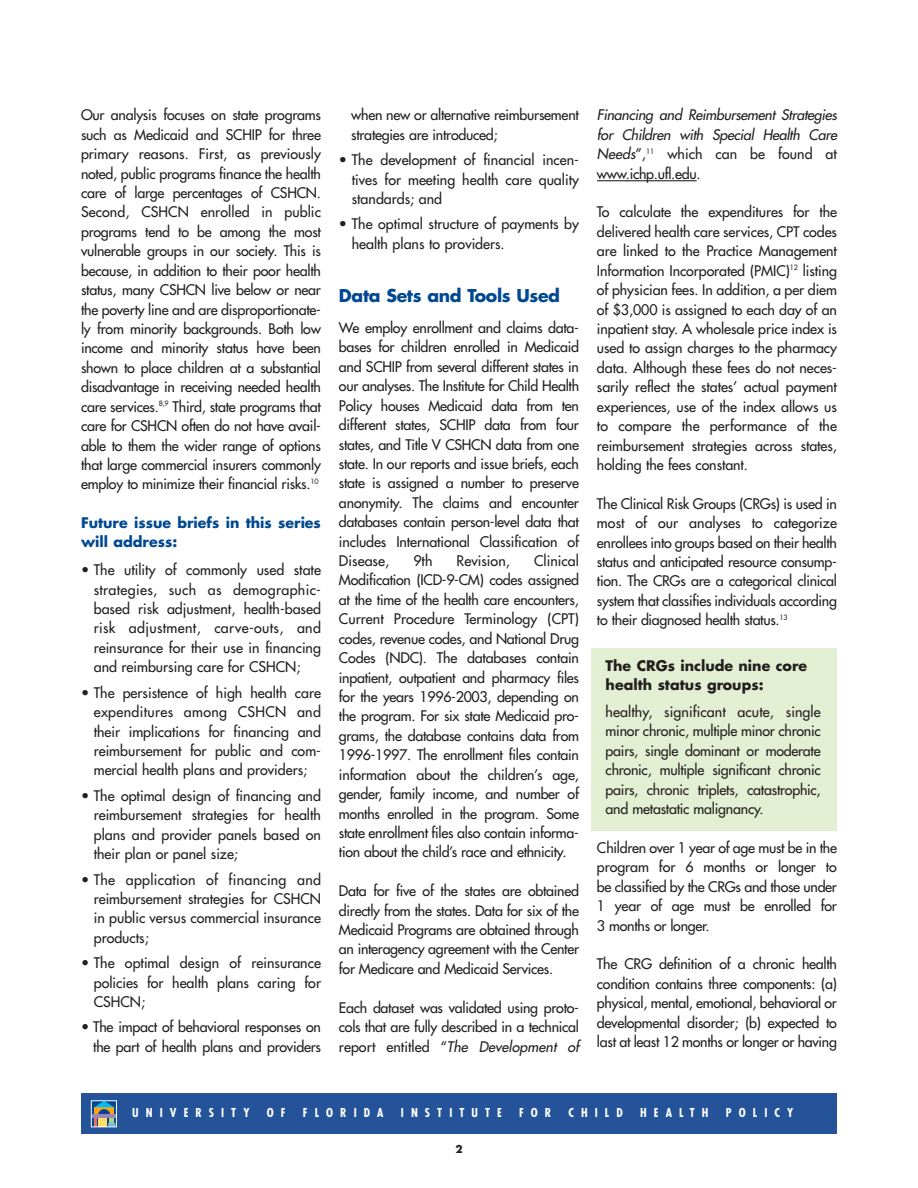
<style>
.page{position:relative;width:918px;height:1188px;background:#fff}
.page>*{position:absolute;margin:0;border:0;box-sizing:border-box;transform-origin:0 0}
.t1{font:700 17.25px "Futura";letter-spacing:-.02em;color:#014892}
.t2{font:14.25px/19.4px "Futura";letter-spacing:-.015em;color:#231f20;text-align:justify}
.t3{font:italic 14.25px/19.4px "Futura";color:#231f20}
.t4{font:700 14.25px/19px "Futura";color:#014892}
.t5{font:700 14.25px/18.8px "Futura";color:#231f20}
.t6{font:14.25px "Futura";letter-spacing:.005em;color:#231f20}
.t7{font:700 condensed 12px "Futura";letter-spacing:.59em;color:#fff}
.t8{font:700 10.5px "Futura";color:#231f20}
.s1{font-style:italic}
.s2{font-style:normal}
</style>
<div class="page">
<div style="left:592px;top:648px;width:245px;height:182px;background:#e3efd2"></div>
<hr style="left:597px;top:180px;width:30px;height:1px;background:#231f20">
<hr style="left:626px;top:180px;width:71px;height:1px;background:#231f20">
<div style="left:81px;top:1094px;width:756px;height:40px;background:#245399"></div>
<div style="left:91px;top:1101px;width:25px;height:26px;background:#014892"></div>
<svg style="left:94px;top:1102px;width:21px;height:23px"></svg>
<div style="left:99px;top:1119px;width:8px;height:8px;background:#ffdf69"></div>
<hr style="left:92px;top:1114px;width:23px;height:4px;background:#9d85bb">
<div style="left:91px;top:1100px;width:26px;height:27px;border:1px solid #fff"></div>
<p class="t2" style="left:81px;top:106px;width:241px">Our analysis focuses on state programs such as Medicaid and SCHIP for three primary reasons. First, as previously noted, public programs finance the health care of large percentages of CSHCN.<br>Second, CSHCN enrolled in public programs tend to be among the most vulnerable groups in our society. This is because, in addition to their poor health status, many CSHCN live below or near the poverty line and are disproportionate&shy;ly from minority backgrounds. Both low income and minority status have been shown to place children at a substantial disadvantage in receiving needed health care services.<sup>8,9</sup> Third, state programs that care for CSHCN often do not have avail&shy;able to them the wider range of options that large commercial insurers commonly employ to minimize their financial risks.<sup>10</sup></p>
<p class="t4" style="left:81px;top:514px;width:241px">Future issue briefs in this series will address:</p>
<p class="t2" style="left:94px;top:561px;width:229px;text-indent:-13px">• The utility of commonly used state strategies, such as demographic&shy;based risk adjustment, health-based risk adjustment, carve-outs, and reinsurance for their use in financing and reimbursing care for CSHCN;</p>
<p class="t2" style="left:94px;top:684px;width:229px;text-indent:-13px">• The persistence of high health care expenditures among CSHCN and their implications for financing and reimbursement for public and com&shy;mercial health plans and providers;</p>
<p class="t2" style="left:94px;top:787px;width:229px;text-indent:-13px">• The optimal design of financing and reimbursement strategies for health plans and provider panels based on their plan or panel size;</p>
<p class="t2" style="left:94px;top:871px;width:229px;text-indent:-13px">• The application of financing and reimbursement strategies for CSHCN in public versus commercial insurance products;</p>
<p class="t2" style="left:94px;top:954px;width:229px;text-indent:-13px">• The optimal design of reinsurance policies for health plans caring for CSHCN;</p>
<p class="t2" style="left:81px;top:1019px;width:241px;text-align:right">• The impact of behavioral responses on the part of health plans and providers</p>
<p class="t2" style="left:351px;top:106px;width:229px">when new or alternative reimbursement strategies are introduced;</p>
<p class="t2" style="left:352px;top:151px;width:229px;text-indent:-13px">• The development of financial incen&shy;tives for meeting health care quality standards; and</p>
<p class="t2" style="left:352px;top:216px;width:229px;text-indent:-13px">• The optimal structure of payments by health plans to providers.</p>
<p class="t1" style="left:339px;top:287px;width:223px">Data Sets and Tools Used</p>
<p class="t2" style="left:339px;top:319px;width:242px">We employ enrollment and claims data&shy;bases for children enrolled in Medicaid and SCHIP from several different states in our analyses. The Institute for Child Health Policy houses Medicaid data from ten different states, SCHIP data from four states, and Title V CSHCN data from one state. In our reports and issue briefs, each state is assigned a number to preserve anonymity. The claims and encounter databases contain person-level data that includes International Classification of Disease,</p>
<p class="t2" style="left:339px;top:552px;width:242px;text-indent:195px">Clinical Modification (ICD-9-CM) codes assigned at the time of the health care encounters, Current Procedure Terminology (CPT) codes, revenue codes, and National Drug Codes (NDC). The databases contain inpatient, outpatient and pharmacy files for the years 1996-2003, depending on the program. For six state Medicaid pro&shy;grams, the database contains data from 1996-1997. The enrollment files contain information about the children’s age, gender, family income, and number of months enrolled in the program. Some state enrollment files also contain informa&shy;tion about the child’s race and ethnicity.</p>
<p class="t2" style="left:339px;top:882px;width:242px">Data for five of the states are obtained directly from the states. Data for six of the Medicaid Programs are obtained through an interagency agreement with the Center for Medicare and Medicaid Services.</p>
<p class="t2" style="left:339px;top:999px;width:242px">Each dataset was validated using proto&shy;cols that are fully described in a technical report entitled “<span class="s1">The Development of</span></p>
<p class="t2" style="left:413px;top:552px;width:21px">9th</p>
<p class="t6" style="left:457px;top:554px;width:55px">Revision,</p>
<p class="t3" style="left:597px;top:106px;width:244px">Financing and Reimbursement Strategies for Children with Special Health Care<br>Needs<span class="s2">”,</span><sup>11</sup> <span class="s2">which can be found at www.ichp.ufl.edu.</span></p>
<p class="t2" style="left:597px;top:204px;width:242px">To calculate the expenditures for the delivered health care services, CPT codes are linked to the Practice Management Information Incorporated (PMIC)<sup>12</sup> listing of physician fees. In addition, a per diem of $3,000 is assigned to each day of an inpatient stay. A wholesale price index is used to assign charges to the pharmacy data. Although these fees do not neces&shy;sarily reflect the states’ actual payment experiences, use of the index allows us to compare the performance of the reimbursement strategies across states, holding the fees constant.</p>
<p class="t2" style="left:597px;top:495px;width:242px">The Clinical Risk Groups (CRGs) is used in most of our analyses to categorize enrollees into groups based on their health status and anticipated resource consump&shy;tion. The CRGs are a categorical clinical system that classifies individuals according to their diagnosed health status.<sup>13</sup></p>
<p class="t5" style="left:606px;top:658px;width:203px">The CRGs include nine core health status groups:</p>
<p class="t2" style="left:606px;top:703px;width:217px">healthy, significant acute, single minor chronic, multiple minor chronic pairs, single dominant or moderate chronic, multiple significant chronic pairs, chronic triplets, catastrophic, and metastatic malignancy.</p>
<p class="t2" style="left:597px;top:839px;width:241px">Children over 1 year of age must be in the program for 6 months or longer to be classified by the CRGs and those under 1 year of age must be enrolled for 3 months or longer.</p>
<p class="t2" style="left:597px;top:956px;width:241px">The CRG definition of a chronic health condition contains three components: (a) physical, mental, emotional, behavioral or developmental disorder; (b) expected to last at least 12 months or longer or having</p>
<p class="t7" style="left:132px;top:1107px;width:119px">UNIVERSITY</p>
<p class="t7" style="left:267px;top:1107px;width:20px">O F</p>
<p class="t7" style="left:303px;top:1107px;width:82px">FLORIDA</p>
<p class="t7" style="left:401px;top:1107px;width:102px">INSTITUTE</p>
<p class="t7" style="left:519px;top:1107px;width:34px">FOR</p>
<p class="t7" style="left:569px;top:1107px;width:56px">CHILD</p>
<p class="t7" style="left:640px;top:1107px;width:70px">HEALTH</p>
<p class="t7" style="left:726px;top:1107px;width:69px">POLICY</p>
<p class="t8" style="left:455px;top:1144px;width:9px">2</p>
</div>
